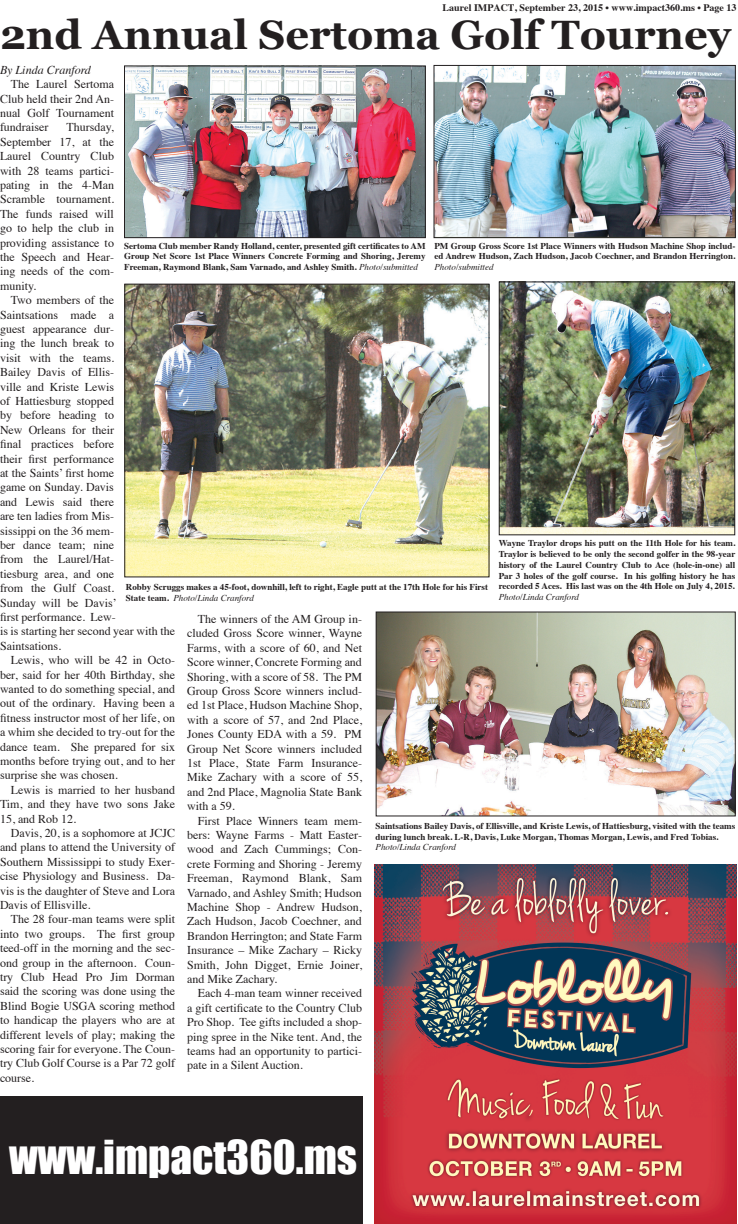
<style>
.page{position:relative;width:738px;height:1224px;background:#fff}
.page>*{position:absolute;margin:0;border:0;box-sizing:border-box;transform-origin:0 0}
.t1{font:43px "Impact";color:#fff}
.t2{font:700 41px "Georgia";color:#231f20}
.t3{font:12px/14.4px "Times";color:#231f20;text-align:justify}
.t4{font:italic 12px "Times";color:#231f20}
.Dateline{font:700 10px "Times";color:#231f20}
.t5{font:700 9px/10.8px "Times";color:#231f20;text-align:justify}
.t6{font:italic 9px "Times";color:#231f20}
.s1{font-weight:400;font-style:italic}
</style>
<div class="page">
<img style="left:375px;top:864px;width:362px;height:360px">
<img style="left:126px;top:67px;width:298px;height:169px">
<div style="left:124px;top:65px;width:302px;height:173px;border:1px solid #231f20"></div>
<img style="left:501px;top:283px;width:232px;height:250px">
<div style="left:499px;top:281px;width:236px;height:254px;border:1px solid #231f20"></div>
<img style="left:436px;top:67px;width:298px;height:169px">
<div style="left:434px;top:65px;width:302px;height:173px;border:1px solid #231f20"></div>
<img style="left:126px;top:286px;width:362px;height:289px">
<div style="left:124px;top:284px;width:366px;height:293px;border:1px solid #231f20"></div>
<img style="left:378px;top:614px;width:356px;height:200px">
<div style="left:376px;top:612px;width:360px;height:204px;border:1px solid #231f20"></div>
<div style="left:0;top:1096px;width:363px;height:128px;background:#231f20"></div>
<p class="Dateline" style="left:443px;top:-2px;width:295px">Laurel IMPACT, September 23, 2015 • www.impact360.ms • Page 13</p>
<p class="t2" style="left:0;top:4px;width:733px">2nd Annual Sertoma Golf Tourney</p>
<p class="t4" style="left:0;top:59px;width:92px">By Linda Cranford</p>
<p class="t3" style="left:0;top:76px;width:116px;text-indent:11px">The Laurel Sertoma Club held their 2nd An&shy;nual Golf Tournament fundraiser</p>
<p class="t3" style="left:0;top:119px;width:116px;text-indent:66px">Thursday, September 17, at the Laurel Country Club with 28 teams partici&shy;pating in the 4-Man Scramble tournament.<br>The funds raised will go to help the club in providing assistance to the Speech and Hear&shy;ing needs of the com&shy;munity.</p>
<p class="t3" style="left:0;top:292px;width:177px;text-align:left;text-indent:11px">Two members of the<br>Saintsations made a<br>guest appearance dur-<br>ing the lunch break to<br>visit with the teams.<br>Bailey Davis of Ellis-<br>ville and Kriste Lewis<br>of Hattiesburg stopped<br>by before heading to<br>New Orleans for their<br>final practices before<br>their first performance<br>at the Saints’ first home<br>game on Sunday. Davis<br>and Lewis said there<br>are ten ladies from Mis-<br>sissippi on the 36 mem-<br>ber dance team; nine<br>from the Laurel/Hat-<br>tiesburg area, and one<br>from the Gulf Coast.<br>Sunday will be Davis’<br>first performance. Lew-<br>is is starting her second year with the<br>Saintsations.</p>
<p class="t3" style="left:0;top:652px;width:177px;text-indent:11px">Lewis, who will be 42 in Octo&shy;ber, said for her 40th Birthday, she wanted to do something special, and out of the ordinary. Having been a fitness instructor most of her life, on a whim she decided to try-out for the dance team. She prepared for six months before trying out, and to her surprise she was chosen.</p>
<p class="t3" style="left:0;top:782px;width:177px;text-indent:11px">Lewis is married to her husband Tim, and they have two sons Jake 15, and Rob 12.</p>
<p class="t3" style="left:0;top:825px;width:177px;text-indent:11px">Davis, 20, is a sophomore at JCJC and plans to attend the University of Southern Mississippi to study Exer&shy;cise Physiology and Business. Da&shy;vis is the daughter of Steve and Lora Davis of Ellisville.</p>
<p class="t3" style="left:0;top:911px;width:177px;text-indent:11px">The 28 four-man teams were split into two groups. The first group teed-off in the morning and the sec&shy;ond group in the afternoon. Coun&shy;try Club Head Pro Jim Dorman said the scoring was done using the Blind Bogie USGA scoring method to handicap the players who are at different levels of play; making the scoring fair for everyone. The Coun&shy;try Club Golf Course is a Par 72 golf course.</p>
<p class="t5" style="left:124px;top:239px;width:303px">Sertoma Club member Randy Holland, center, presented gift certificates to AM Group Net Score 1st Place Winners Concrete Forming and Shoring, Jeremy Freeman, Raymond Blank, Sam Varnado, and Ashley Smith. <span class="s1">Photo/submitted</span></p>
<p class="t5" style="left:434px;top:239px;width:302px">PM Group Gross Score 1st Place Winners with Hudson Machine Shop includ&shy;ed Andrew Hudson, Zach Hudson, Jacob Coechner, and Brandon Herrington.<br><span class="s1">Photo/submitted</span></p>
<p class="t5" style="left:499px;top:537px;width:238px">Wayne Traylor drops his putt on the 11th Hole for his team.<br>Traylor is believed to be only the second golfer in the 98-year history of the Laurel Country Club to Ace (hole-in-one) all Par 3 holes of the golf course. In his golfing history he has recorded 5 Aces. His last was on the 4th Hole on July 4, 2015.</p>
<p class="t6" style="left:499px;top:589px;width:82px">Photo/Linda Cranford</p>
<p class="t5" style="left:126px;top:580px;width:364px">Robby Scruggs makes a 45-foot, downhill, left to right, Eagle putt at the 17th Hole for his First<br>State team. <span class="s1">Photo/Linda Cranford</span></p>
<p class="t3" style="left:187px;top:611px;width:176px;text-indent:11px">The winners of the AM Group in&shy;cluded Gross Score winner, Wayne Farms, with a score of 60, and Net Score winner, Concrete Forming and Shoring, with a score of 58. The PM Group Gross Score winners includ&shy;ed 1st Place, Hudson Machine Shop, with a score of 57, and 2nd Place, Jones County EDA with a 59. PM Group Net Score winners included 1st Place, State Farm Insurance-Mike Zachary with a score of 55, and 2nd Place, Magnolia State Bank with a 59.</p>
<p class="t3" style="left:187px;top:812px;width:176px;text-indent:11px">First Place Winners team mem&shy;bers: Wayne Farms - Matt Easter&shy;wood and Zach Cummings; Con&shy;crete Forming and Shoring - Jeremy Freeman, Raymond Blank, Sam Varnado, and Ashley Smith; Hudson Machine Shop - Andrew Hudson, Zach Hudson, Jacob Coechner, and Brandon Herrington; and State Farm Insurance – Mike Zachary – Ricky Smith, John Digget, Ernie Joiner, and Mike Zachary.</p>
<p class="t3" style="left:187px;top:985px;width:176px;text-indent:11px">Each 4-man team winner received a gift certificate to the Country Club Pro Shop. Tee gifts included a shop&shy;ping spree in the Nike tent. And, the teams had an opportunity to partici&shy;pate in a Silent Auction.</p>
<p class="t5" style="left:376px;top:819px;width:361px">Saintsations Bailey Davis, of Ellisville, and Kriste Lewis, of Hattiesburg, visited with the teams during lunch break. L-R, Davis, Luke Morgan, Thomas Morgan, Lewis, and Fred Tobias.</p>
<p class="t6" style="left:376px;top:840px;width:82px">Photo/Linda Cranford</p>
<p class="t1" style="left:9px;top:1124px;width:350px">WWW.IMPACT360.MS</p>
</div>
